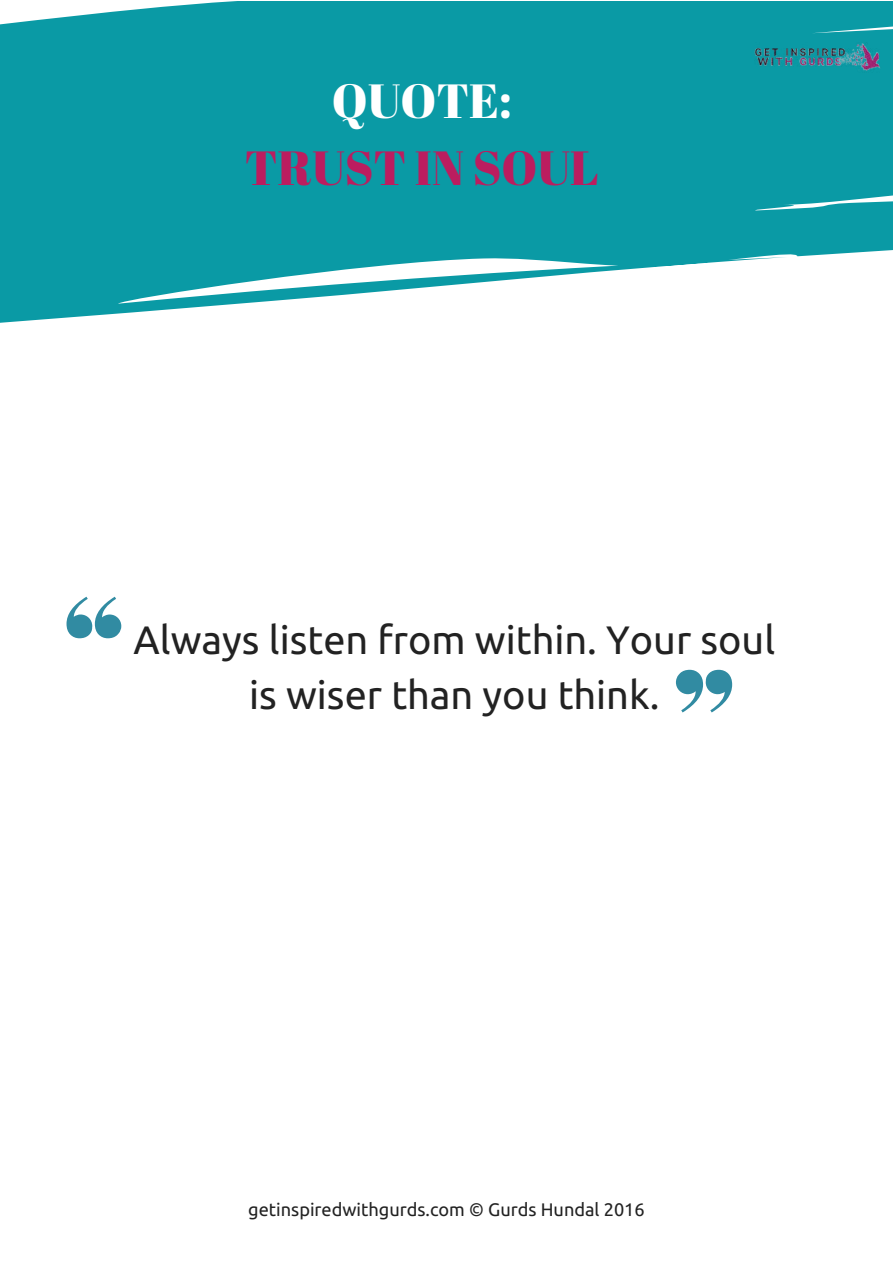
<style>
.page{position:relative;width:893px;height:1263px;background:#fff}
.page>*{position:absolute;margin:0;border:0;box-sizing:border-box;transform-origin:0 0}
.t1{font:48px "Abril Fatface";color:#bb1d5f}
.t2{font:48px "Abril Fatface";color:#fff}
.t3{font:39.6px/55.1px "Ubuntu";color:#222;text-align:center}
.t4{font:18.15px "Ubuntu";color:#222}
</style>
<div class="page">
<svg style="left:0;top:1px;width:892px;height:322px;background:#2ea8b2"></svg>
<img style="left:754px;top:42px;width:127px;height:31px">
<svg style="left:66px;top:597px;width:55px;height:41px"></svg>
<svg style="left:676px;top:670px;width:56px;height:42px"></svg>
<p class="t2" style="left:332px;top:74px;width:181px">QUOTE:</p>
<p class="t1" style="left:245px;top:141px;width:355px">TRUST IN SOUL</p>
<p class="t3" style="left:133px;top:612px;width:643px">Always listen from within. Your soul is wiser than you think.</p>
<p class="t4" style="left:248px;top:1199px;width:398px">getinspiredwithgurds.com © Gurds Hundal 2016</p>
</div>
